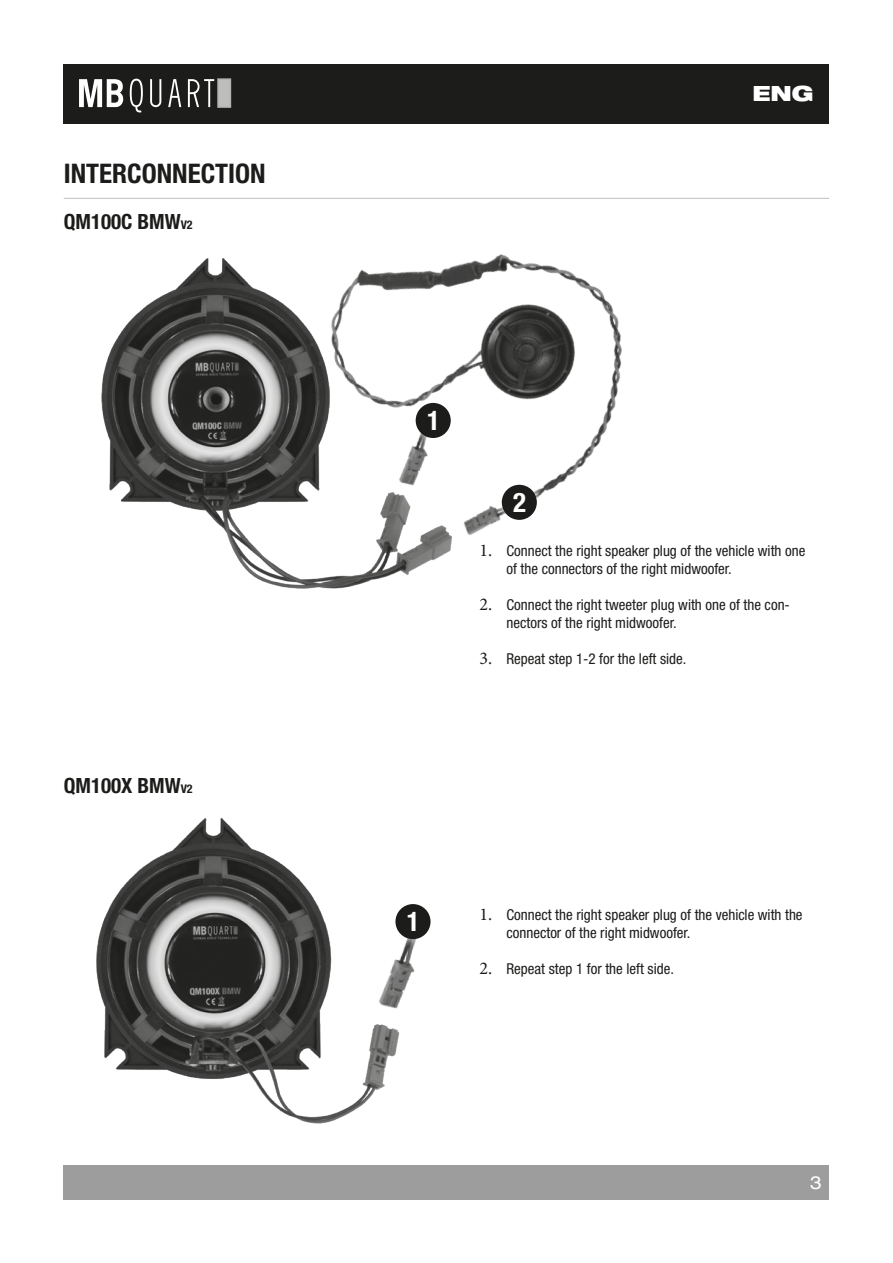
<style>
.page{position:relative;width:893px;height:1263px;background:#fff}
.page>*{position:absolute;margin:0;border:0;box-sizing:border-box;transform-origin:0 0}
.t1{font:700 condensed 27px "Helvetica Neue";color:#1c1c1b}
.t2{font:700 condensed 27px "Helvetica Neue";color:#fff}
.t3{font:700 condensed 21px "Helvetica Neue";color:#1c1c1b}
.t4{font:900 expanded 21px "Helvetica Neue";color:#fff}
.t5{font:expanded 18px "Helvetica Neue";color:#fff}
.t6{font:condensed 15px/18px "Helvetica Neue";color:#1c1c1b}
.s1{font-size:12px}
.s2{font-family:"Minion Pro";font-stretch:normal;font-size:18px}
</style>
<div class="page">
<div style="left:64px;top:1165px;width:765px;height:34px;background:#9e9d9d"></div>
<div style="left:64px;top:64px;width:765px;height:59px;background:#1c1c1b"></div>
<div style="left:217px;top:78px;width:14px;height:30px;background:#bdbdbd;border:2px solid #b4b3b3"></div>
<svg style="left:79px;top:79px;width:135px;height:34px"></svg>
<hr style="left:64px;top:198px;width:765px;height:1px;background:#bdbdbd">
<img style="left:101px;top:258px;width:317px;height:331px">
<img style="left:96px;top:818px;width:304px;height:306px">
<img style="left:300px;top:197px;width:379px;height:370px">
<img style="left:390px;top:413px;width:59px;height:81px">
<img style="left:368px;top:919px;width:47px;height:100px">
<svg style="left:406px;top:394px;width:54px;height:54px"></svg>
<div style="left:416px;top:403px;width:35px;height:35px;background:#1c1c1b;border-radius:50%"></div>
<div style="left:492px;top:475px;width:54px;height:54px;background:#fff"></div>
<div style="left:502px;top:485px;width:35px;height:35px;background:#1c1c1b;border-radius:50%"></div>
<div style="left:386px;top:895px;width:54px;height:54px;background:#fff"></div>
<div style="left:395px;top:904px;width:36px;height:35px;background:#1c1c1b;border-radius:50%"></div>
<h1 class="t1" style="left:64px;top:157px;width:203px">INTERCONNECTION</h1>
<h2 class="t3" style="left:64px;top:209px;width:130px">QM100C BMW<span class="s1">V2</span></h2>
<h2 class="t3" style="left:64px;top:773px;width:130px">QM100X BMW<span class="s1">V2</span></h2>
<h2 class="t4" style="left:753px;top:80px;width:63px">ENG</h2>
<h1 class="t2" style="left:427px;top:404px;width:14px">1</h1>
<h1 class="t2" style="left:513px;top:486px;width:14px">2</h1>
<p class="t6" style="left:506px;top:542px;width:300px;text-indent:-27px"><span class="s2">1.</span> Connect the right speaker plug of the vehicle with one of the connectors of the right midwoofer.</p>
<p class="t6" style="left:506px;top:596px;width:285px;text-indent:-27px"><span class="s2">2.</span> Connect the right tweeter plug with one of the con&shy;nectors of the right midwoofer.</p>
<p class="t6" style="left:479px;top:650px;width:208px"><span class="s2">3.</span> Repeat step 1-2 for the left side.</p>
<h1 class="t2" style="left:407px;top:905px;width:14px">1</h1>
<p class="t6" style="left:506px;top:905px;width:298px;text-indent:-27px"><span class="s2">1.</span> Connect the right speaker plug of the vehicle with the connector of the right midwoofer.</p>
<p class="t6" style="left:479px;top:959px;width:196px"><span class="s2">2.</span> Repeat step 1 for the left side.</p>
<p class="t5" style="left:810px;top:1172px;width:14px">3</p>
</div>
